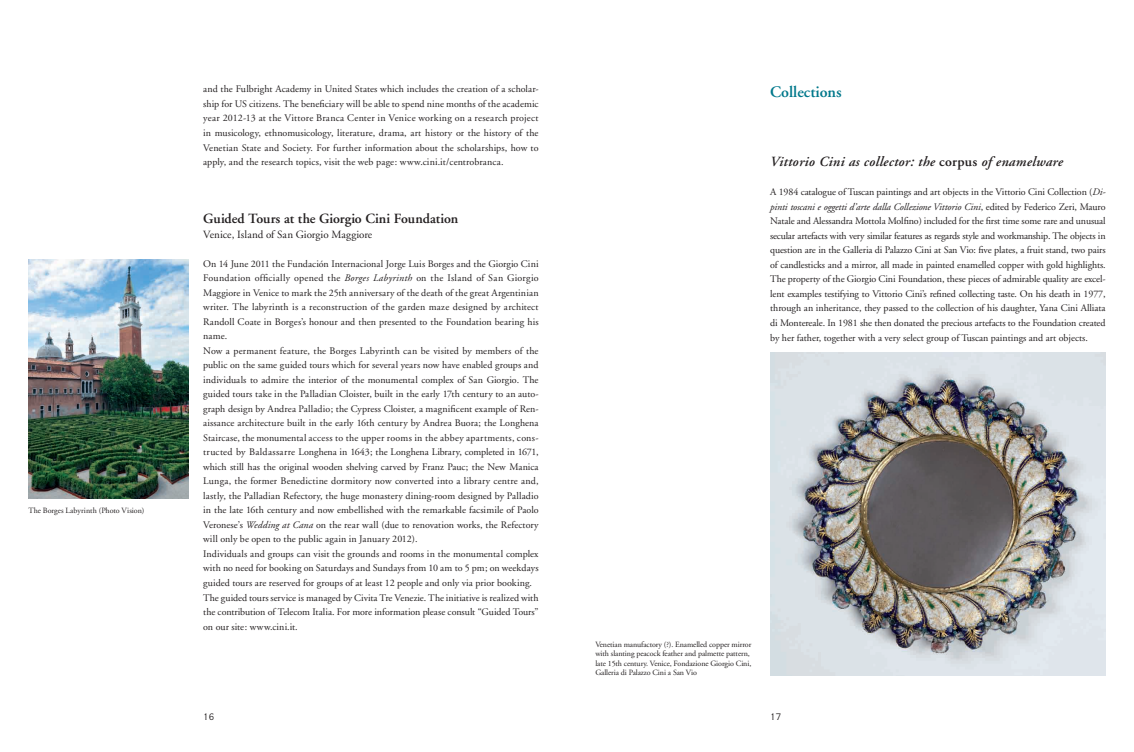
<style>
.page{position:relative;width:1134px;height:752px;background:#fff}
.page>*{position:absolute;margin:0;border:0;box-sizing:border-box;transform-origin:0 0}
.t1{font:600 16px "Adobe Garamond";color:#00788b}
.t2{font:italic 600 14px "Adobe Garamond";letter-spacing:.02em;color:#231f20}
.t3{font:600 14px "Adobe Garamond";letter-spacing:-.005em;color:#231f20}
.t4{font:11px "Adobe Garamond";color:#231f20}
.t5{font:10px/14.5px "Adobe Garamond";letter-spacing:.01em;color:#231f20;text-align:justify}
.t6{font:9px "Copperplate Gothic Std 29 AB";color:#231f20}
.t7{font:8px/9.5px "Adobe Garamond";letter-spacing:-.01em;color:#231f20}
.s1{font-style:italic}
.s2{font-style:normal}
</style>
<div class="page">
<img style="left:770px;top:352px;width:336px;height:323px">
<img style="left:28px;top:260px;width:161px;height:238px">
<p class="t7" style="left:28px;top:506px;width:118px">The Borges Labyrinth (Photo Vision)</p>
<p class="t5" style="left:203px;top:82px;width:337px">and the Fulbright Academy in United States which includes the creation of a scholar&shy;ship for US citizens. The beneficiary will be able to spend nine months of the academic year 2012-13 at the Vittore Branca Center in Venice working on a research project in musicology, ethnomusicology, literature, drama, art history or the history of the Venetian State and Society. For further information about the scholarships, how to apply, and the research topics, visit the web page: www.cini.it/centrobranca.</p>
<h2 class="t3" style="left:203px;top:211px;width:257px">Guided Tours at the Giorgio Cini Foundation</h2>
<p class="t4" style="left:203px;top:228px;width:171px">Venice, Island of San Giorgio Maggiore</p>
<p class="t5" style="left:203px;top:256px;width:337px;text-align:left">On 14 June 2011 the Fundación Internacional Jorge Luis Borges and the Giorgio Cini Foundation officially opened the <span class="s1">Borges Labyrinth</span> on the Island of San Giorgio Maggiore in Venice to mark the 25th anniversary of the death of the great Argentinian writer. The labyrinth is a reconstruction of the garden maze designed by architect Randoll Coate in Borges’s honour and then presented to the Foundation bearing his name.<br>Now a permanent feature, the Borges Labyrinth can be visited by members of the public on the same guided tours which for several years now have enabled groups and individuals to admire the interior of the monumental complex of San Giorgio. The guided tours take in the Palladian Cloister, built in the early 17th century to an auto&shy;graph design by Andrea Palladio; the Cypress Cloister, a magnificent example of Ren&shy;aissance architecture built in the early 16th century by Andrea Buora; the Longhena Staircase, the monumental access to the upper rooms in the abbey apartments, cons&shy;tructed by Baldassarre Longhena in 1643; the Longhena Library, completed in 1671, which still has the original wooden shelving carved by Franz Pauc; the New Manica Lunga, the former Benedictine dormitory now converted into a library centre and, lastly, the Palladian Refectory, the huge monastery dining-room designed by Palladio in the late 16th century and now embellished with the remarkable facsimile of Paolo Veronese’s <span class="s1">Wedding at Cana</span> on the rear wall (due to renovation works, the Refectory will only be open to the public again in January 2012).<br>Individuals and groups can visit the grounds and rooms in the monumental complex with no need for booking on Saturdays and Sundays from 10 am to 5 pm; on weekdays guided tours are reserved for groups of at least 12 people and only via prior booking.<br>The guided tours service is managed by Civita Tre Venezie. The initiative is realized with the contribution of Telecom Italia. For more information please consult “Guided Tours” on our site: www.cini.it.</p>
<h1 class="t1" style="left:770px;top:83px;width:73px">Collections</h1>
<h2 class="t2" style="left:770px;top:154px;width:294px">Vittorio Cini as collector: the <span class="s2">corpus</span> of enamelware</h2>
<p class="t5" style="left:770px;top:185px;width:337px">A 1984 catalogue of Tuscan paintings and art objects in the Vittorio Cini Collection (<span class="s1">Di&shy;pinti toscani e oggetti d’arte dalla Collezione Vittorio Cini</span>, edited by Federico Zeri, Mauro Natale and Alessandra Mottola Molfino) included for the first time some rare and unusual secular artefacts with very similar features as regards style and workmanship. The objects in question are in the Galleria di Palazzo Cini at San Vio: five plates, a fruit stand, two pairs of candlesticks and a mirror, all made in painted enamelled copper with gold highlights.<br>The property of the Giorgio Cini Foundation, these pieces of admirable quality are excel&shy;lent examples testifying to Vittorio Cini’s refined collecting taste. On his death in 1977, through an inheritance, they passed to the collection of his daughter, Yana Cini Alliata di Montereale. In 1981 she then donated the precious artefacts to the Foundation created by her father, together with a very select group of Tuscan paintings and art objects.</p>
<p class="t7" style="left:595px;top:639px;width:158px">Venetian manufactory (?). Enamelled copper mirror with slanting peacock feather and palmette pattern, late 15th century. Venice, Fondazione Giorgio Cini, Galleria di Palazzo Cini a San Vio</p>
<p class="t6" style="left:203px;top:711px;width:12px">16</p>
<p class="t6" style="left:770px;top:711px;width:12px">17</p>
</div>
